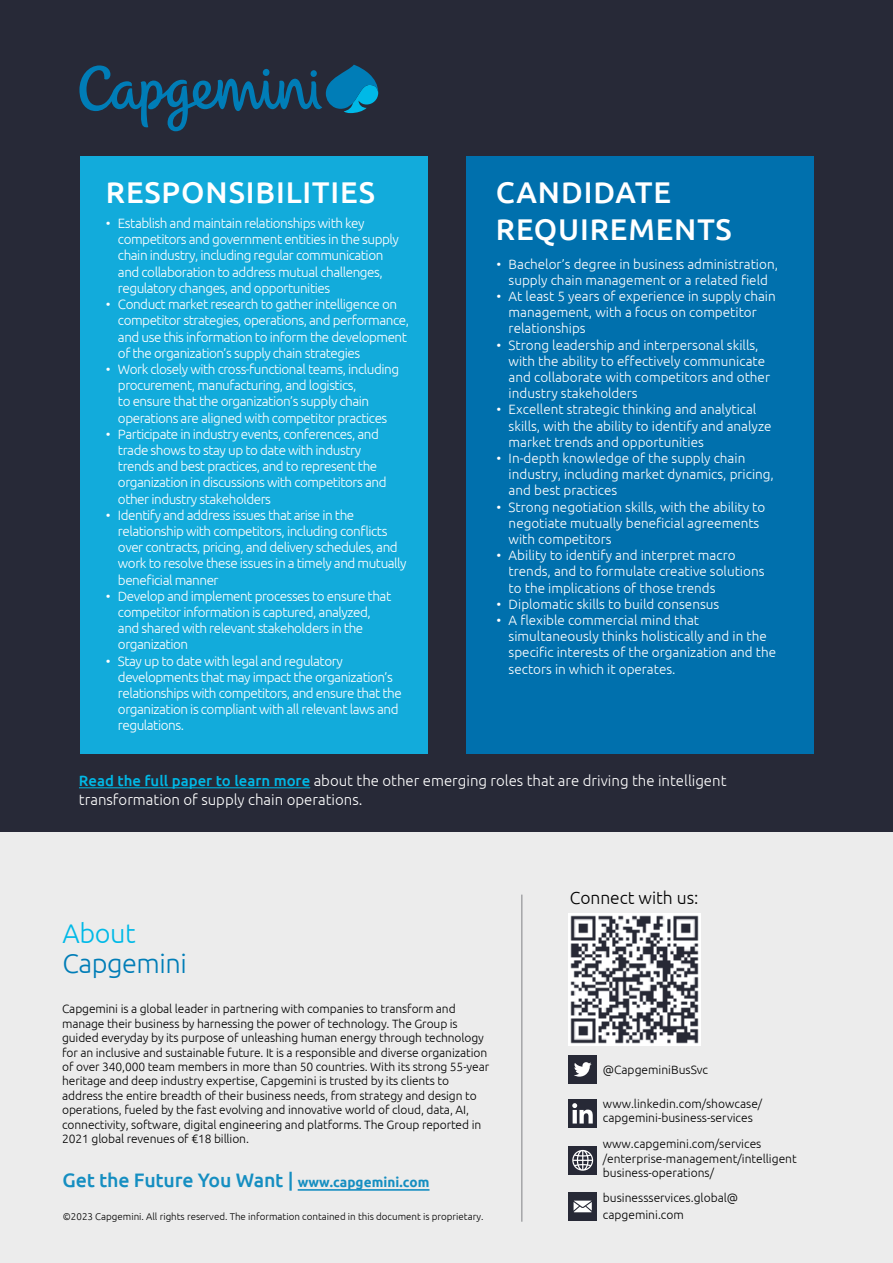
<style>
.page{position:relative;width:893px;height:1263px;background:#272937}
.page>*{position:absolute;margin:0;border:0;box-sizing:border-box;transform-origin:0 0}
.t1{font:500 30px/36.6px "Ubuntu";letter-spacing:.03em;color:#fff}
.t2{font:300 27px "Ubuntu";letter-spacing:-.02em;color:#007db7}
.t3{font:300 27px "Ubuntu";letter-spacing:-.015em;color:#00b9e7}
.t4{font:500 19.5px "Ubuntu";letter-spacing:-.01em;color:#158ec1}
.t5{font:300 17.4px "Ubuntu";color:#000}
.t6{font:300 15px/19.5px "Ubuntu";color:#fff}
.t7{font:300 13.5px/16.2px "Ubuntu";letter-spacing:-.035em;color:#fff}
.t8{font:300 13.5px/16.2px "Ubuntu";color:#fff}
.t9{font:300 12px/14.4px "Ubuntu";letter-spacing:-.01em;color:#000}
.t10{font:300 9.75px "Ubuntu";color:#000}
.s1{font-weight:500;color:#00b9e7}
.s2{font-weight:700;font-size:13.5px}
</style>
<div class="page">
<div style="left:80px;top:156px;width:348px;height:597px;background:#12abdb"></div>
<div style="left:466px;top:156px;width:347px;height:597px;background:#0070ad"></div>
<svg style="left:79px;top:65px;width:299px;height:66px"></svg>
<div style="left:0;top:833px;width:893px;height:430px;background:#ececec"></div>
<div style="left:568px;top:1099px;width:29px;height:29px;background:#272936"></div>
<hr style="left:521px;top:895px;width:1px;height:327px;background:#808285">
<img style="left:568px;top:913px;width:132px;height:132px">
<hr style="left:79px;top:787px;width:231px;height:1px;background:#00b9e7">
<svg style="left:568px;top:1055px;width:29px;height:29px"></svg>
<svg style="left:572px;top:1103px;width:21px;height:21px"></svg>
<svg style="left:568px;top:1146px;width:29px;height:29px"></svg>
<svg style="left:568px;top:1192px;width:29px;height:29px"></svg>
<svg style="left:297px;top:1189px;width:133px;height:2px"></svg>
<h1 class="t1" style="left:106px;top:173px;width:270px">RESPONSIBILITIES</h1>
<h1 class="t1" style="left:496px;top:173px;width:237px">CANDIDATE<br>REQUIREMENTS</h1>
<p class="t7" style="left:118px;top:215px;width:283px;text-indent:-12px">• Establish and maintain relationships with key competitors and government entities in the supply chain industry, including regular communication and collaboration to address mutual challenges, regulatory changes, and opportunities</p>
<p class="t7" style="left:118px;top:296px;width:293px;text-indent:-12px">• Conduct market research to gather intelligence on competitor strategies, operations, and performance, and use this information to inform the development of the organization’s supply chain strategies</p>
<p class="t7" style="left:118px;top:361px;width:283px;text-indent:-12px">• Work closely with cross-functional teams, including procurement, manufacturing, and logistics,<br>to ensure that the organization’s supply chain operations are aligned with competitor practices</p>
<p class="t7" style="left:118px;top:425px;width:270px;text-indent:-12px">• Participate in industry events, conferences, and trade shows to stay up to date with industry trends and best practices, and to represent the organization in discussions with competitors and other industry stakeholders</p>
<p class="t7" style="left:118px;top:506px;width:290px;text-indent:-12px">• Identify and address issues that arise in the relationship with competitors, including conflicts over contracts, pricing, and delivery schedules, and work to resolve these issues in a timely and mutually beneficial manner</p>
<p class="t7" style="left:118px;top:587px;width:275px;text-indent:-12px">• Develop and implement processes to ensure that competitor information is captured, analyzed, and shared with relevant stakeholders in the organization</p>
<p class="t7" style="left:118px;top:652px;width:285px;text-indent:-12px">• Stay up to date with legal and regulatory developments that may impact the organization’s relationships with competitors, and ensure that the organization is compliant with all relevant laws and regulations.</p>
<p class="t8" style="left:497px;top:255px;width:283px;text-align:center">• Bachelor’s degree in business administration, supply chain management or a related field</p>
<p class="t8" style="left:509px;top:288px;width:269px;text-indent:-12px">• At least 5 years of experience in supply chain management, with a focus on competitor relationships</p>
<p class="t8" style="left:509px;top:336px;width:263px;text-indent:-12px">• Strong leadership and interpersonal skills, with the ability to effectively communicate and collaborate with competitors and other industry stakeholders</p>
<p class="t8" style="left:509px;top:401px;width:264px;text-indent:-12px">• Excellent strategic thinking and analytical skills, with the ability to identify and analyze market trends and opportunities</p>
<p class="t8" style="left:509px;top:450px;width:267px;text-indent:-12px">• In-depth knowledge of the supply chain industry, including market dynamics, pricing, and best practices</p>
<p class="t8" style="left:509px;top:498px;width:258px;text-indent:-12px">• Strong negotiation skills, with the ability to negotiate mutually beneficial agreements with competitors</p>
<p class="t8" style="left:509px;top:547px;width:257px;text-indent:-12px">• Ability to identify and interpret macro trends, and to formulate creative solutions to the implications of those trends</p>
<p class="t8" style="left:497px;top:595px;width:224px">• Diplomatic skills to build consensus</p>
<p class="t8" style="left:509px;top:612px;width:269px;text-indent:-12px">• A flexible commercial mind that simultaneously thinks holistically and in the specific interests of the organization and the sectors in which it operates.</p>
<p class="t6" style="left:79px;top:770px;width:649px"><span class="s1">Read the full paper to learn more</span> about the other emerging roles that are driving the intelligent transformation of supply chain operations.</p>
<h2 class="t3" style="left:63px;top:917px;width:74px">About</h2>
<h2 class="t2" style="left:63px;top:947px;width:126px">Capgemini</h2>
<p class="t9" style="left:62px;top:1001px;width:429px">Capgemini is a global leader in partnering with companies to transform and manage their business by harnessing the power of technology. The Group is guided everyday by its purpose of unleashing human energy through technology for an inclusive and sustainable future. It is a responsible and diverse organization of over 340,000 team members in more than 50 countries. With its strong 55-year heritage and deep industry expertise, Capgemini is trusted by its clients to address the entire breadth of their business needs, from strategy and design to operations, fueled by the fast evolving and innovative world of cloud, data, AI, connectivity, software, digital engineering and platforms. The Group reported in 2021 global revenues of €18 billion.</p>
<h3 class="t4" style="left:63px;top:1168px;width:368px">Get the Future You Want | <span class="s2">www.capgemini.com</span></h3>
<p class="t10" style="left:63px;top:1210px;width:422px">©2023 Capgemini. All rights reserved. The information contained in this document is proprietary.</p>
<p class="t5" style="left:570px;top:887px;width:130px">Connect with us:</p>
<p class="t9" style="left:603px;top:1062px;width:107px">@CapgeminiBusSvc</p>
<p class="t9" style="left:603px;top:1097px;width:161px;line-height:13.5px">www.linkedin.com/showcase/ capgemini-business-services</p>
<p class="t9" style="left:603px;top:1136px;width:195px">www.capgemini.com/services /enterprise-management/intelligent business-operations/</p>
<p class="t9" style="left:603px;top:1190px;width:137px;line-height:16.2px">businessservices.global@ capgemini.com</p>
</div>
